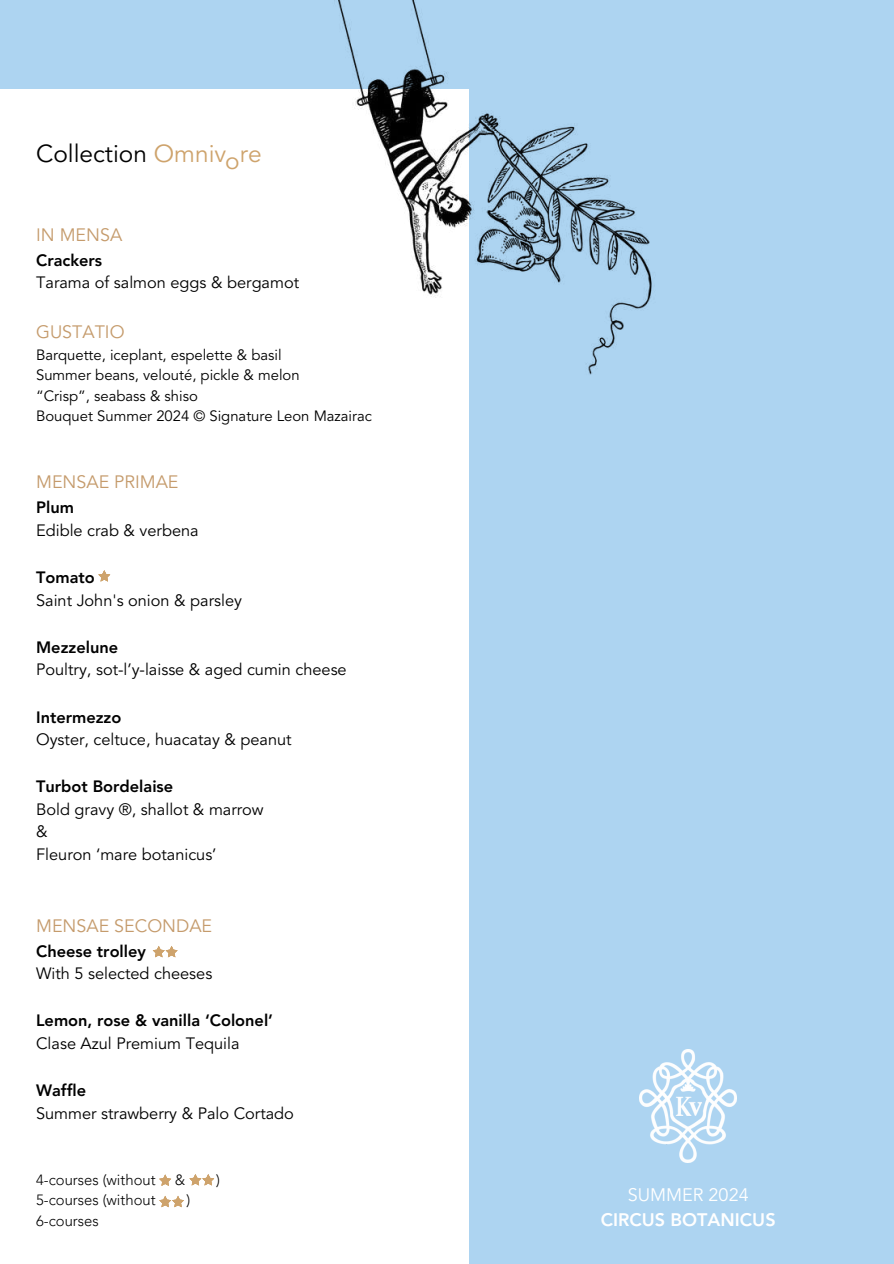
<style>
.page{position:relative;width:894px;height:1264px;background:#fff}
.page>*{position:absolute;margin:0;border:0;box-sizing:border-box;transform-origin:0 0}
.t1{font:24.45px "Avenir";color:#000}
.t2{font:24.45px "Avenir";color:#cea36c}
.t3{font:800 18px "Avenir";color:#fff}
.t4{font:18px "Avenir";color:#fff}
.t5{font:17.85px "Avenir";color:#c59b6c}
.t6{font:16.35px/22.5px "Avenir";color:#000}
.t7{font:800 16.35px "Avenir";color:#000}
.t8{font:14.85px/20.2px "Avenir";color:#000}
.t9{font:300 14.85px "Avenir LT Pro";color:#000}
.s1{color:#cea36c}
</style>
<div class="page">
<div style="left:0;top:0;width:893px;height:1263px;background:#add4f1"></div>
<div style="left:0;top:89px;width:468px;height:1174px;background:#fff"></div>
<svg style="left:153px;top:946px;width:24px;height:11px"></svg>
<img style="left:639px;top:1049px;width:97px;height:113px">
<svg style="left:98px;top:570px;width:12px;height:11px"></svg>
<svg style="left:159px;top:1174px;width:12px;height:11px"></svg>
<svg style="left:189px;top:1174px;width:25px;height:11px"></svg>
<svg style="left:159px;top:1196px;width:25px;height:11px"></svg>
<img style="left:334px;top:0;width:318px;height:388px">
<h1 class="t1" style="left:36px;top:135px;width:227px">Collection <span class="s1">Omniv re</span></h1>
<h1 class="t2" style="left:225px;top:142px;width:16px">o</h1>
<p class="t5" style="left:36px;top:221px;width:88px">IN MENSA</p>
<p class="t7" style="left:36px;top:248px;width:67px">Crackers</p>
<p class="t6" style="left:36px;top:272px;width:264px">Tarama of salmon eggs &amp; bergamot</p>
<p class="t5" style="left:36px;top:318px;width:90px">GUSTATIO</p>
<p class="t8" style="left:36px;top:345px;width:337px">Barquette, iceplant, espelette &amp; basil<br>Summer beans, velouté, pickle &amp; melon<br>“Crisp”, seabass &amp; shiso<br>Bouquet Summer 2024 © Signature Leon Mazairac</p>
<p class="t5" style="left:36px;top:469px;width:144px">MENSAE PRIMAE</p>
<p class="t7" style="left:36px;top:495px;width:39px">Plum</p>
<p class="t6" style="left:36px;top:519px;width:164px">Edible crab &amp; verbena</p>
<p class="t7" style="left:36px;top:565px;width:60px">Tomato</p>
<p class="t6" style="left:36px;top:589px;width:207px">Saint John's onion &amp; parsley</p>
<p class="t7" style="left:36px;top:635px;width:83px">Mezzelune</p>
<p class="t6" style="left:36px;top:659px;width:312px">Poultry, sot-l’y-laisse &amp; aged cumin cheese</p>
<p class="t7" style="left:36px;top:704px;width:87px">Intermezzo</p>
<p class="t6" style="left:36px;top:728px;width:257px">Oyster, celtuce, huacatay &amp; peanut</p>
<p class="t7" style="left:36px;top:774px;width:138px">Turbot Bordelaise</p>
<p class="t6" style="left:36px;top:798px;width:229px">Bold gravy ®, shallot &amp; marrow &amp;<br>Fleuron ‘mare botanicus’</p>
<p class="t5" style="left:36px;top:912px;width:177px">MENSAE SECONDAE</p>
<p class="t7" style="left:36px;top:938px;width:111px">Cheese trolley</p>
<p class="t6" style="left:36px;top:962px;width:178px">With 5 selected cheeses</p>
<p class="t7" style="left:36px;top:1008px;width:238px">Lemon, rose &amp; vanilla ‘Colonel’</p>
<p class="t6" style="left:36px;top:1032px;width:205px">Clase Azul Premium Tequila</p>
<p class="t7" style="left:36px;top:1078px;width:51px">Waffle</p>
<p class="t6" style="left:36px;top:1102px;width:259px">Summer strawberry &amp; Palo Cortado</p>
<p class="t9" style="left:36px;top:1171px;width:121px">4-courses (without</p>
<p class="t9" style="left:175px;top:1171px;width:12px">&amp;</p>
<p class="t9" style="left:216px;top:1171px;width:5px">)</p>
<p class="t9" style="left:36px;top:1191px;width:121px">5-courses (without</p>
<p class="t9" style="left:186px;top:1191px;width:5px">)</p>
<p class="t9" style="left:36px;top:1211px;width:64px">6-courses</p>
<p class="t4" style="left:627px;top:1181px;width:122px">SUMMER 2024</p>
<p class="t3" style="left:600px;top:1206px;width:176px">CIRCUS BOTANICUS</p>
</div>
